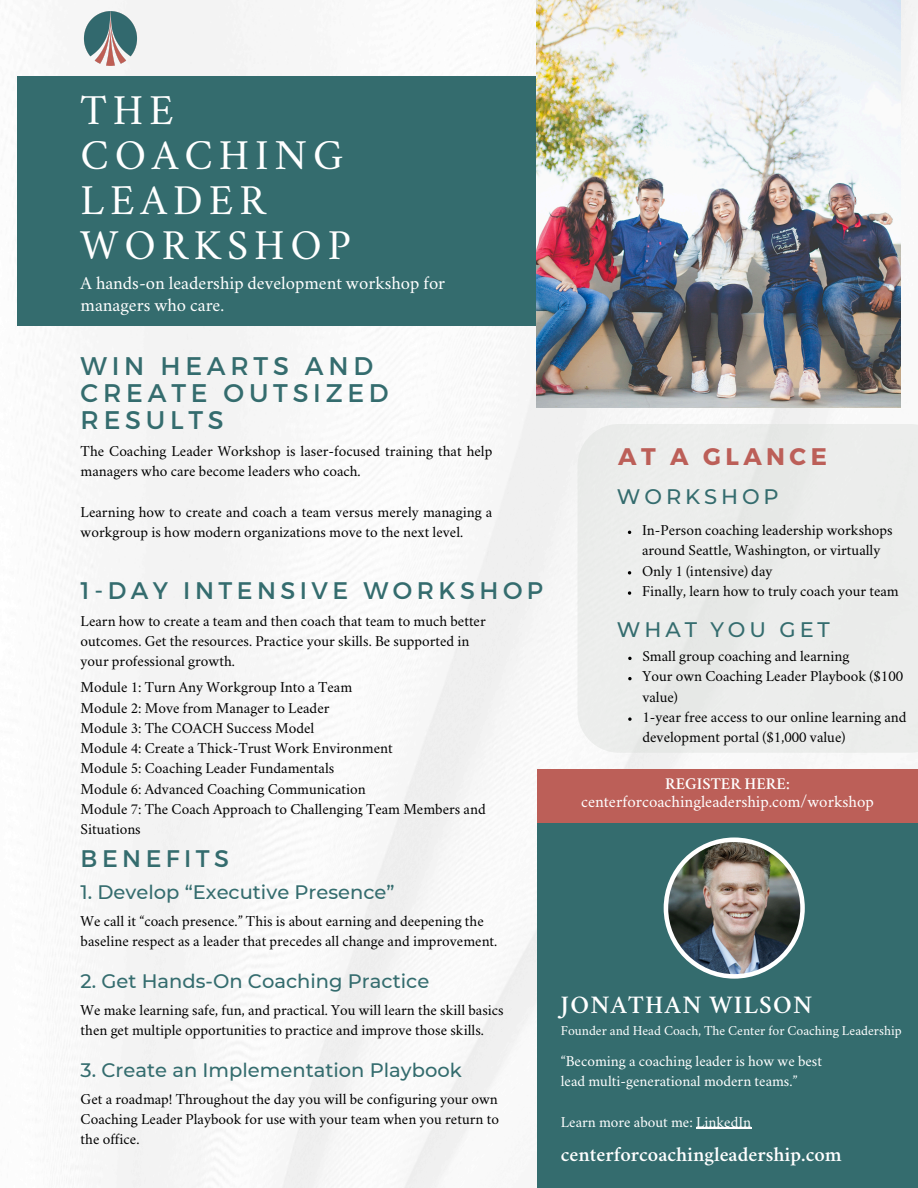
<style>
.page{position:relative;width:918px;height:1188px;background:#fff}
.page>*{position:absolute;margin:0;border:0;box-sizing:border-box;transform-origin:0 0}
.t1{font:42px/45px "Crimson";letter-spacing:.14em;color:#fff}
.t2{font:25.5px/27px "Montserrat";letter-spacing:.185em;color:#346c6e}
.t3{font:600 25.35px "Crimson";letter-spacing:.055em;color:#fff}
.t4{font:24px "Montserrat";letter-spacing:.185em;color:#346c6e}
.t5{font:700 24px "Montserrat";letter-spacing:.185em;color:#bc5f58}
.t6{font:500 21px "Montserrat";letter-spacing:.185em;color:#346c6e}
.t7{font:600 20.55px "Crimson";color:#fff}
.t8{font:500 19.5px "Montserrat";color:#346c6e}
.t9{font:18.3px/21.3px "Crimson";color:#fff}
.t10{font:16.5px/18px "Crimson";color:#fff;text-align:center}
.t11{font:15px/20.2px "Crimson";color:#000}
.t12{font:15px/20.2px "Crimson";color:#fff}
.t13{font:13.5px "Crimson";color:#fff}
.s1{font-weight:600}
</style>
<div class="page">
<img style="left:17px;top:0;width:901px;height:1188px">
<div style="left:18px;top:77px;width:599px;height:249px;background:#346c6e"></div>
<img style="left:537px;top:0;width:363px;height:407px">
<div style="left:578px;top:424px;width:340px;height:329px;background:#ecedec"></div>
<div style="left:537px;top:823px;width:381px;height:365px;background:#346c6e"></div>
<svg style="left:664px;top:837px;width:141px;height:142px;background:#edf1f1"></svg>
<img style="left:668px;top:842px;width:132px;height:132px;border-radius:50%">
<img style="left:81px;top:8px;width:59px;height:60px">
<div style="left:537px;top:769px;width:381px;height:54px;background:#bc5f58"></div>
<svg style="left:628px;top:571px;width:3px;height:4px"></svg>
<svg style="left:628px;top:591px;width:3px;height:4px"></svg>
<svg style="left:628px;top:657px;width:4px;height:3px"></svg>
<svg style="left:628px;top:677px;width:4px;height:3px"></svg>
<svg style="left:628px;top:717px;width:4px;height:4px"></svg>
<hr style="left:696px;top:1128px;width:55px;height:1px;background:#fff">
<h3 class="t1" style="left:81px;top:92px;width:272px">THE<br>COACHING<br>LEADER<br>WORKSHOP</h3>
<h2 class="t9" style="left:81px;top:275px;width:366px">A hands-on leadership development workshop for managers who care.</h2>
<p class="t2" style="left:81px;top:351px;width:310px">WIN HEARTS AND<br>CREATE OUTSIZED<br>RESULTS</p>
<p class="t11" style="left:81px;top:442px;width:413px">The Coaching Leader Workshop is laser-focused training that help managers who care become leaders who coach.</p>
<p class="t11" style="left:81px;top:503px;width:413px">Learning how to create and coach a team versus merely managing a workgroup is how modern organizations move to the next level.</p>
<h4 class="t4" style="left:81px;top:575px;width:464px">1-DAY INTENSIVE WORKSHOP</h4>
<p class="t11" style="left:81px;top:612px;width:407px">Learn how to create a team and then coach that team to much better outcomes. Get the resources. Practice your skills. Be supported in your professional growth.</p>
<p class="t11" style="left:81px;top:679px;width:273px">Module 1: Turn Any Workgroup Into a Team</p>
<p class="t11" style="left:81px;top:699px;width:250px">Module 2: Move from Manager to Leader</p>
<p class="t11" style="left:81px;top:719px;width:235px">Module 3: The COACH Success Model</p>
<h5 class="t11" style="left:81px;top:740px;width:314px">Module 4: Create a Thick-Trust Work Environment</h5>
<h3 class="t11" style="left:81px;top:760px;width:255px">Module 5: Coaching Leader Fundamentals</h3>
<p class="t11" style="left:81px;top:780px;width:287px">Module 6: Advanced Coaching Communication</p>
<p class="t11" style="left:81px;top:800px;width:407px">Module 7: The Coach Approach to Challenging Team Members and<br>Situations</p>
<p class="t4" style="left:81px;top:843px;width:150px">BENEFITS</p>
<p class="t8" style="left:81px;top:880px;width:316px">1. Develop “Executive Presence”</p>
<p class="t11" style="left:81px;top:912px;width:418px">We call it “coach presence.” This is about earning and deepening the baseline respect as a leader that precedes all change and improvement.</p>
<p class="t8" style="left:81px;top:969px;width:350px">2. Get Hands-On Coaching Practice</p>
<h6 class="t11" style="left:81px;top:1001px;width:425px">We make learning safe, fun, and practical. You will learn the skill basics then get multiple opportunities to practice and improve those skills.</h6>
<p class="t8" style="left:81px;top:1058px;width:383px">3. Create an Implementation Playbook</p>
<h2 class="t11" style="left:81px;top:1090px;width:420px;text-align:justify">Get a roadmap! Throughout the day you will be configuring your own Coaching Leader Playbook for use with your team when you return to the office.</h2>
<p class="t5" style="left:618px;top:440px;width:210px">AT A GLANCE</p>
<p class="t6" style="left:617px;top:484px;width:163px">WORKSHOP</p>
<p class="t11" style="left:642px;top:522px;width:252px">In-Person coaching leadership workshops around Seattle, Washington, or virtually</p>
<p class="t11" style="left:642px;top:562px;width:132px">Only 1 (intensive) day</p>
<h3 class="t11" style="left:642px;top:582px;width:258px">Finally, learn how to truly coach your team</h3>
<p class="t6" style="left:617px;top:617px;width:215px">WHAT YOU GET</p>
<p class="t11" style="left:642px;top:648px;width:209px">Small group coaching and learning</p>
<p class="t11" style="left:642px;top:668px;width:262px">Your own Coaching Leader Playbook ($100 value)</p>
<p class="t11" style="left:642px;top:708px;width:266px">1-year free access to our online learning and development portal ($1,000 value)</p>
<h6 class="t10" style="left:581px;top:776px;width:294px"><span class="s1">REGISTER HERE: </span>centerforcoachingleadership.com/workshop</h6>
<h5 class="t3" style="left:561px;top:995px;width:253px">JONATHAN WILSON</h5>
<p class="t13" style="left:561px;top:1025px;width:342px">Founder and Head Coach, The Center for Coaching Leadership</p>
<h5 class="t12" style="left:561px;top:1052px;width:263px">“Becoming a coaching leader is how we best lead multi-generational modern teams.”</h5>
<p class="t12" style="left:561px;top:1113px;width:192px">Learn more about me: LinkedIn</p>
<h4 class="t7" style="left:561px;top:1146px;width:282px">centerforcoachingleadership.com</h4>
</div>
